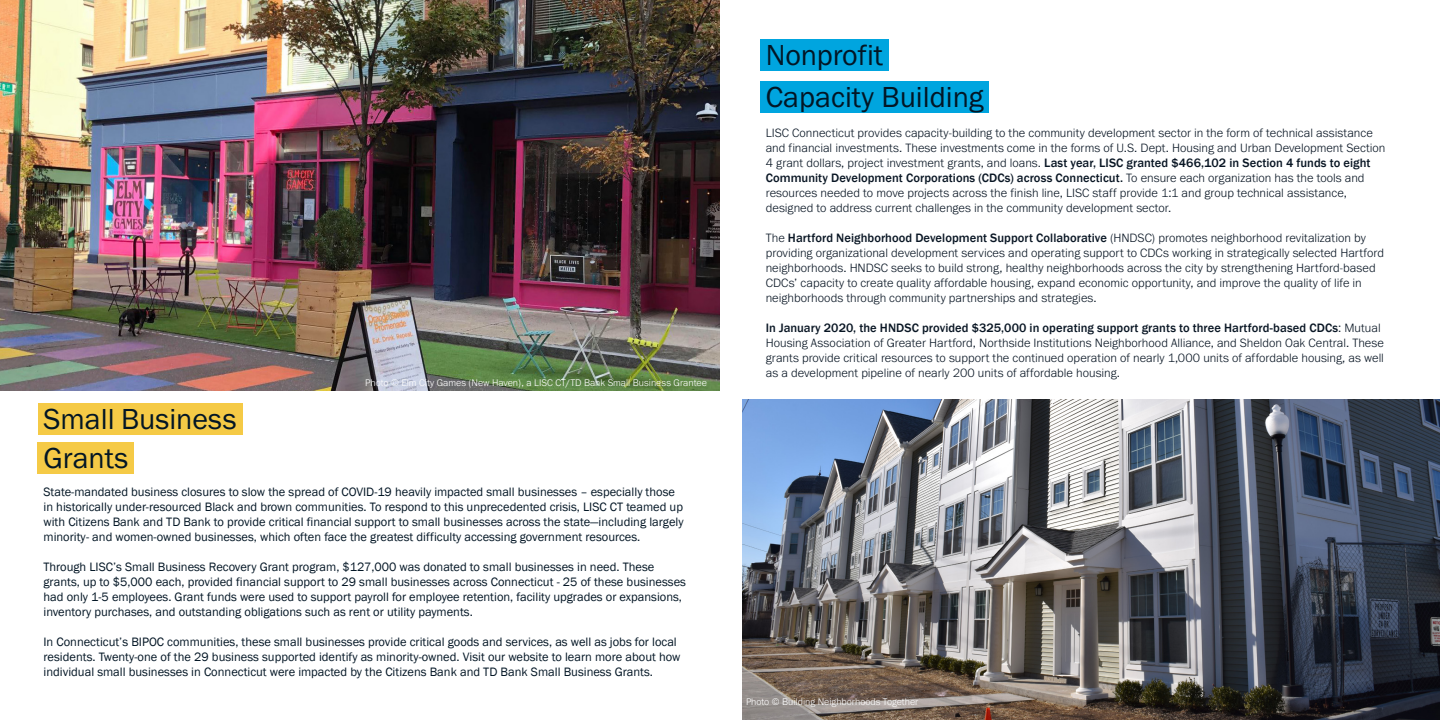
<style>
.page{position:relative;width:1440px;height:720px;background:#fff}
.page>*{position:absolute;margin:0;border:0;box-sizing:border-box;transform-origin:0 0}
.Page_Header_-_Yellow{font:30px "Franklin Gothic URW Boo";color:#031625}
.Page_Header_-_Blue{font:30px "Franklin Gothic URW Boo";color:#031625}
.Page_Body_-_Blue{font:300 12.5px/15px "Franklin Gothic URW";color:#091624}
.Page_Body_-_Yellow{font:12.5px/15px "Franklin Gothic";color:#031625}
.Supporters_-_Body{font:300 10px "Franklin Gothic URW";color:#fff}
.s1{font-family:"Franklin Gothic";font-weight:500}
</style>
<div class="page">
<div style="left:38px;top:403px;width:204px;height:32px;background:#f5ca46"></div>
<div style="left:38px;top:442px;width:96px;height:32px;background:#f5ca46"></div>
<div style="left:760px;top:39px;width:129px;height:32px;background:#00a5df"></div>
<div style="left:760px;top:81px;width:229px;height:32px;background:#00a5df"></div>
<img style="left:0;top:0;width:720px;height:391px">
<img style="left:742px;top:399px;width:698px;height:321px">
<p class="Supporters_-_Body" style="left:365px;top:376px;width:343px">Photo © Elm City Games (New Haven), a LISC CT/TD Bank Small Business Grantee</p>
<p class="Page_Header_-_Blue" style="left:43px;top:400px;width:195px">Small Business</p>
<p class="Page_Header_-_Blue" style="left:43px;top:439px;width:86px">Grants</p>
<p class="Page_Body_-_Yellow" style="left:43px;top:484px;width:642px">State-mandated business closures to slow the spread of COVID-19 heavily impacted small businesses – especially those in historically under-resourced Black and brown communities. To respond to this unprecedented crisis, LISC CT teamed up with Citizens Bank and TD Bank to provide critical financial support to small businesses across the state—including largely minority- and women-owned businesses, which often face the greatest difficulty accessing government resources.</p>
<p class="Page_Body_-_Yellow" style="left:43px;top:559px;width:644px">Through LISC’s Small Business Recovery Grant program, $127,000 was donated to small businesses in need. These grants, up to $5,000 each, provided financial support to 29 small businesses across Connecticut - 25 of these businesses had only 1-5 employees. Grant funds were used to support payroll for employee retention, facility upgrades or expansions, inventory purchases, and outstanding obligations such as rent or utility payments.</p>
<p class="Page_Body_-_Yellow" style="left:43px;top:634px;width:638px">In Connecticut’s BIPOC communities, these small businesses provide critical goods and services, as well as jobs for local residents. Twenty-one of the 29 business supported identify as minority-owned. Visit our website to learn more about how individual small businesses in Connecticut were impacted by the Citizens Bank and TD Bank Small Business Grants.</p>
<p class="Page_Header_-_Yellow" style="left:766px;top:36px;width:119px">Nonprofit</p>
<p class="Page_Header_-_Yellow" style="left:766px;top:78px;width:219px">Capacity Building</p>
<p class="Page_Body_-_Blue" style="left:766px;top:125px;width:621px">LISC Connecticut provides capacity-building to the community development sector in the form of technical assistance and financial investments. These investments come in the forms of U.S. Dept. Housing and Urban Development Section 4 grant dollars, project investment grants, and loans. <span class="s1">Last year, LISC granted $466,102 in Section 4 funds to eight Community Development Corporations (CDCs) across Connecticut.</span> To ensure each organization has the tools and resources needed to move projects across the finish line, LISC staff provide 1:1 and group technical assistance, designed to address current challenges in the community development sector.</p>
<p class="Page_Body_-_Blue" style="left:766px;top:230px;width:620px">The <span class="s1">Hartford Neighborhood Development Support Collaborative</span> (HNDSC) promotes neighborhood revitalization by providing organizational development services and operating support to CDCs working in strategically selected Hartford neighborhoods. HNDSC seeks to build strong, healthy neighborhoods across the city by strengthening Hartford-based CDCs’ capacity to create quality affordable housing, expand economic opportunity, and improve the quality of life in neighborhoods through community partnerships and strategies.</p>
<p class="Page_Body_-_Blue" style="left:766px;top:320px;width:620px"><span class="s1">In January 2020, the HNDSC provided $325,000 in operating support grants to three Hartford-based CDCs</span>: Mutual Housing Association of Greater Hartford, Northside Institutions Neighborhood Alliance, and Sheldon Oak Central. These grants provide critical resources to support the continued operation of nearly 1,000 units of affordable housing, as well as a development pipeline of nearly 200 units of affordable housing.</p>
<p class="Supporters_-_Body" style="left:746px;top:695px;width:174px">Photo © Building Neighborhoods Together</p>
</div>
